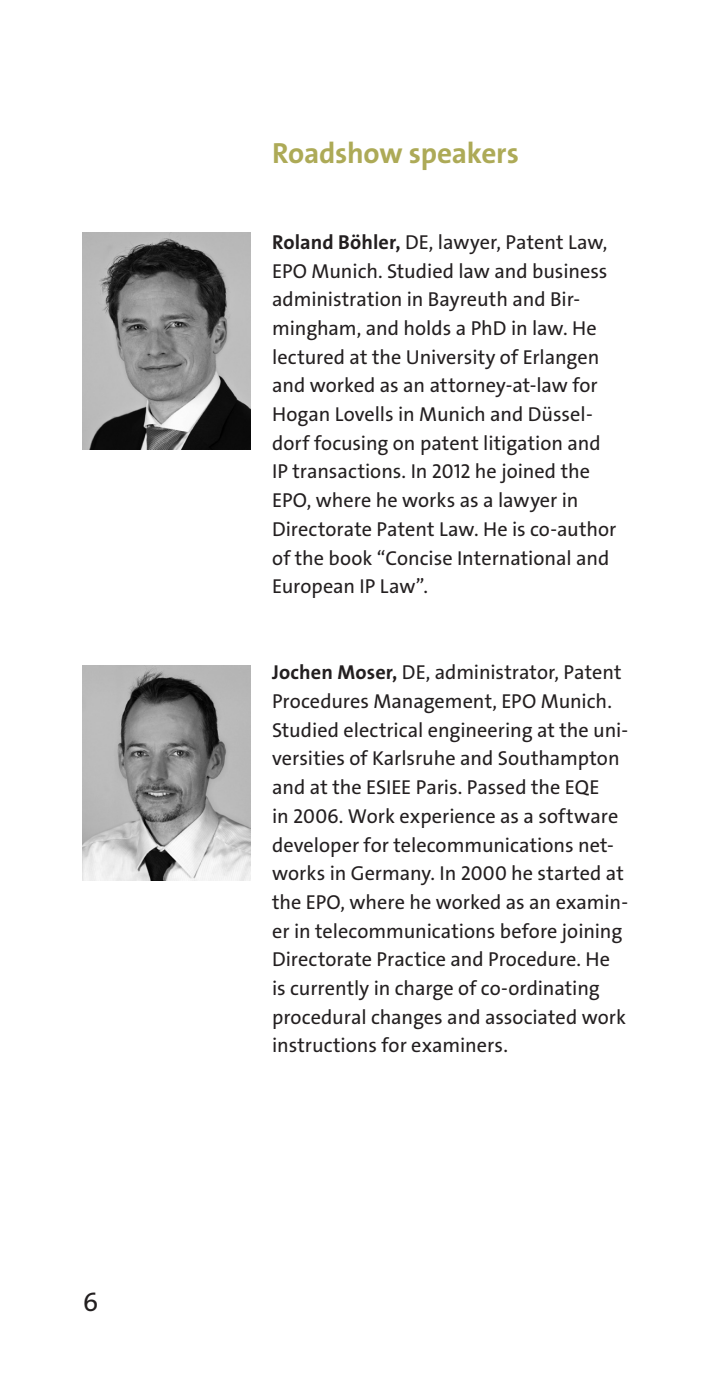
<style>
.page{position:relative;width:708px;height:1378px;background:#fff}
.page>*{position:absolute;margin:0;border:0;box-sizing:border-box;transform-origin:0 0}
.t1{font:29.25px "The Sans LP7 Bld";letter-spacing:-.01em;color:#adaa57}
.t2{font:27px "The Sans LP5 Plain";color:#231f20}
.t3{font:20.25px/28.8px "The Sans LP5 Plain";color:#231f20}
.s1{font-family:"The Sans LP7 Bld"}
</style>
<div class="page">
<img style="left:83px;top:665px;width:167px;height:215px">
<img style="left:83px;top:233px;width:167px;height:217px">
<h2 class="t2" style="left:83px;top:1284px;width:17px">6</h2>
<h1 class="t1" style="left:272px;top:134px;width:248px">Roadshow speakers</h1>
<p class="t3" style="left:272px;top:228px;width:346px"><span class="s1">Roland Böhler,</span> DE, lawyer, Patent Law, EPO Munich. Studied law and business administration in Bayreuth and Bir&shy;mingham, and holds a PhD in law. He lectured at the University of Erlangen and worked as an attorney-at-law for Hogan Lovells in Munich and Düssel&shy;dorf focusing on patent litigation and IP transactions. In 2012 he joined the EPO, where he works as a lawyer in Directorate Patent Law. He is co-author of the book “Concise International and European IP Law”.</p>
<p class="t3" style="left:272px;top:658px;width:358px"><span class="s1">Jochen Moser,</span> DE, administrator, Patent Procedures Management, EPO Munich.<br>Studied electrical engineering at the uni&shy;versities of Karlsruhe and Southampton and at the ESIEE Paris. Passed the EQE<br>in 2006. Work experience as a software developer for telecommunications net&shy;works in Germany. In 2000 he started at the EPO, where he worked as an examin&shy;er in telecommunications before joining Directorate Practice and Procedure. He is currently in charge of co-ordinating procedural changes and associated work instructions for examiners.</p>
</div>
